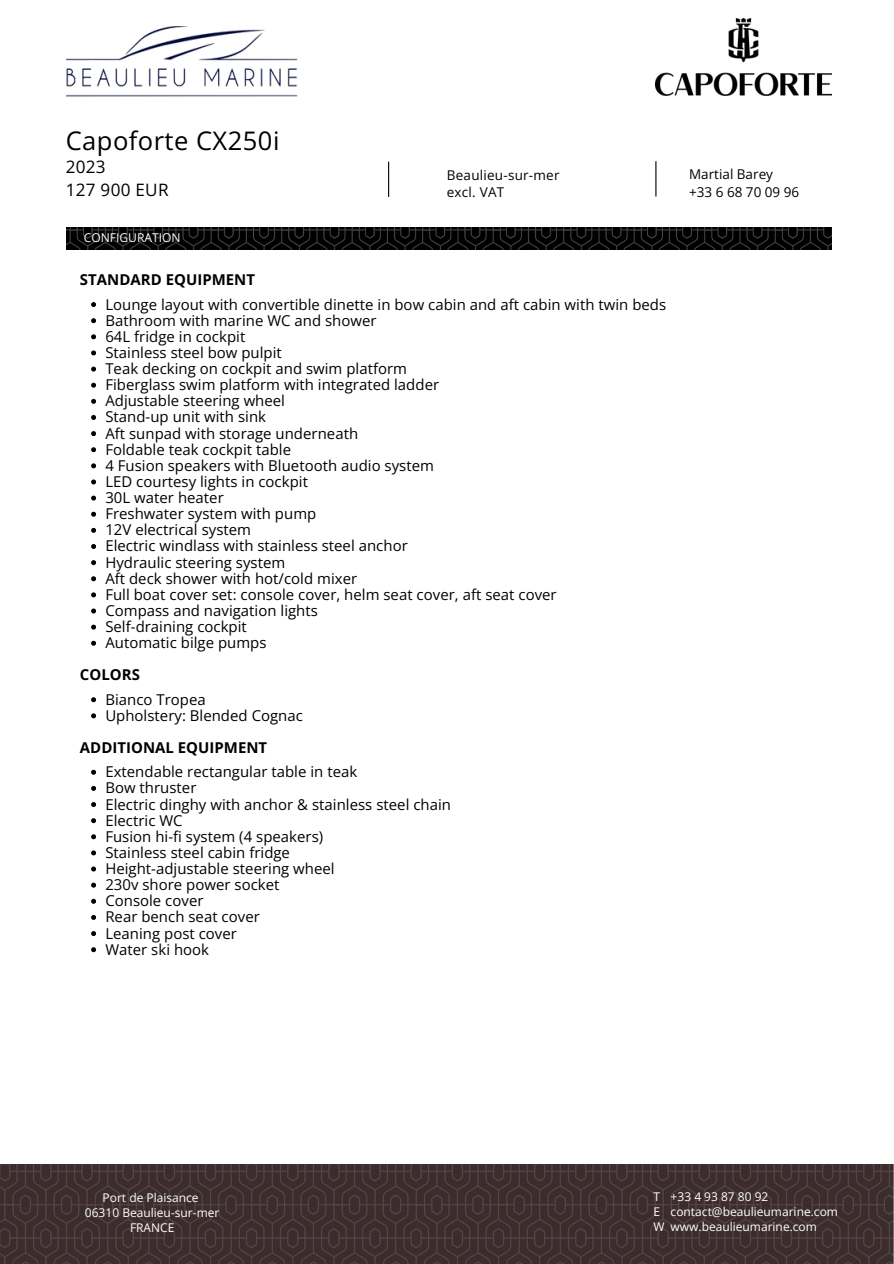
<style>
.page{position:relative;width:894px;height:1264px;background:#fff}
.page>*{position:absolute;margin:0;border:0;box-sizing:border-box;transform-origin:0 0}
.t1{font:25.5px "Open Sans";letter-spacing:.02em;color:#000}
.t2{font:17.1px/22.5px "Open Sans";letter-spacing:.015em;color:#000}
.t3{font:15px "Open Sans";color:#000}
.t4{font:700 15px "Open Sans";color:#000}
.t5{font:13.5px/18px "Open Sans";letter-spacing:.015em;color:#000}
.t6{font:12.15px "Open Sans";color:#fff}
.t7{font:12px/15px "Open Sans";color:#fff}
</style>
<div class="page">
<svg style="left:91px;top:302px;width:5px;height:5px"></svg>
<svg style="left:91px;top:318px;width:5px;height:5px"></svg>
<svg style="left:91px;top:334px;width:5px;height:5px"></svg>
<svg style="left:91px;top:350px;width:5px;height:5px"></svg>
<svg style="left:91px;top:366px;width:5px;height:5px"></svg>
<svg style="left:91px;top:383px;width:5px;height:5px"></svg>
<svg style="left:91px;top:399px;width:5px;height:5px"></svg>
<svg style="left:91px;top:415px;width:5px;height:5px"></svg>
<svg style="left:91px;top:431px;width:5px;height:5px"></svg>
<svg style="left:91px;top:447px;width:5px;height:5px"></svg>
<svg style="left:91px;top:463px;width:5px;height:5px"></svg>
<svg style="left:91px;top:479px;width:5px;height:5px"></svg>
<svg style="left:91px;top:495px;width:5px;height:5px"></svg>
<svg style="left:91px;top:512px;width:5px;height:4px"></svg>
<svg style="left:91px;top:528px;width:5px;height:5px"></svg>
<svg style="left:91px;top:544px;width:5px;height:5px"></svg>
<svg style="left:91px;top:560px;width:5px;height:5px"></svg>
<svg style="left:91px;top:576px;width:5px;height:5px"></svg>
<svg style="left:91px;top:592px;width:5px;height:5px"></svg>
<svg style="left:91px;top:608px;width:5px;height:5px"></svg>
<svg style="left:91px;top:624px;width:5px;height:5px"></svg>
<svg style="left:91px;top:640px;width:5px;height:5px"></svg>
<svg style="left:91px;top:697px;width:5px;height:5px"></svg>
<svg style="left:91px;top:713px;width:5px;height:5px"></svg>
<svg style="left:91px;top:769px;width:5px;height:5px"></svg>
<svg style="left:91px;top:786px;width:5px;height:5px"></svg>
<svg style="left:91px;top:802px;width:5px;height:5px"></svg>
<svg style="left:91px;top:818px;width:5px;height:5px"></svg>
<svg style="left:91px;top:834px;width:5px;height:5px"></svg>
<svg style="left:91px;top:850px;width:5px;height:5px"></svg>
<svg style="left:91px;top:866px;width:5px;height:5px"></svg>
<svg style="left:91px;top:882px;width:5px;height:5px"></svg>
<svg style="left:91px;top:898px;width:5px;height:5px"></svg>
<svg style="left:91px;top:915px;width:5px;height:4px"></svg>
<svg style="left:91px;top:931px;width:5px;height:5px"></svg>
<svg style="left:91px;top:947px;width:5px;height:5px"></svg>
<img style="left:67px;top:228px;width:764px;height:21px">
<img style="left:0;top:1164px;width:893px;height:99px">
<img style="left:67px;top:26px;width:230px;height:71px">
<hr style="left:388px;top:162px;width:1px;height:35px;background:#000">
<hr style="left:655px;top:161px;width:1px;height:35px;background:#000">
<img style="left:655px;top:19px;width:176px;height:76px">
<h1 class="t1" style="left:66px;top:122px;width:215px">Capoforte CX250i</h1>
<h5 class="t2" style="left:66px;top:155px;width:104px">2023<br>127 900 EUR</h5>
<p class="t5" style="left:689px;top:165px;width:111px">Martial Barey +33 6 68 70 09 96</p>
<p class="t5" style="left:446px;top:167px;width:114px;line-height:16.8px">Beaulieu-sur-mer excl. VAT</p>
<p class="t6" style="left:84px;top:229px;width:98px">CONFIGURATION</p>
<p class="t4" style="left:80px;top:269px;width:177px">STANDARD EQUIPMENT</p>
<p class="t3" style="left:105px;top:293px;width:562px">Lounge layout with convertible dinette in bow cabin and aft cabin with twin beds</p>
<h1 class="t3" style="left:105px;top:309px;width:273px">Bathroom with marine WC and shower</h1>
<h2 class="t3" style="left:105px;top:326px;width:141px">64L fridge in cockpit</h2>
<h4 class="t3" style="left:105px;top:342px;width:178px">Stainless steel bow pulpit</h4>
<h4 class="t3" style="left:105px;top:358px;width:303px">Teak decking on cockpit and swim platform</h4>
<p class="t3" style="left:105px;top:374px;width:335px">Fiberglass swim platform with integrated ladder</p>
<h5 class="t3" style="left:105px;top:390px;width:181px">Adjustable steering wheel</h5>
<h3 class="t3" style="left:105px;top:406px;width:162px">Stand-up unit with sink</h3>
<p class="t3" style="left:105px;top:422px;width:254px">Aft sunpad with storage underneath</p>
<p class="t3" style="left:105px;top:438px;width:187px">Foldable teak cockpit table</p>
<p class="t3" style="left:105px;top:455px;width:330px">4 Fusion speakers with Bluetooth audio system</p>
<p class="t3" style="left:105px;top:471px;width:204px">LED courtesy lights in cockpit</p>
<p class="t3" style="left:105px;top:487px;width:120px">30L water heater</p>
<p class="t3" style="left:105px;top:503px;width:212px">Freshwater system with pump</p>
<p class="t3" style="left:105px;top:519px;width:147px">12V electrical system</p>
<p class="t3" style="left:105px;top:535px;width:304px">Electric windlass with stainless steel anchor</p>
<p class="t3" style="left:105px;top:551px;width:181px">Hydraulic steering system</p>
<p class="t3" style="left:105px;top:567px;width:253px">Aft deck shower with hot/cold mixer</p>
<p class="t3" style="left:105px;top:584px;width:453px">Full boat cover set: console cover, helm seat cover, aft seat cover</p>
<p class="t3" style="left:105px;top:600px;width:214px">Compass and navigation lights</p>
<p class="t3" style="left:105px;top:616px;width:143px">Self-draining cockpit</p>
<p class="t3" style="left:105px;top:632px;width:163px">Automatic bilge pumps</p>
<p class="t4" style="left:80px;top:664px;width:61px">COLORS</p>
<p class="t3" style="left:105px;top:688px;width:102px">Bianco Tropea</p>
<p class="t3" style="left:105px;top:704px;width:199px">Upholstery: Blended Cognac</p>
<p class="t4" style="left:80px;top:737px;width:189px">ADDITIONAL EQUIPMENT</p>
<p class="t3" style="left:105px;top:761px;width:253px">Extendable rectangular table in teak</p>
<p class="t3" style="left:105px;top:777px;width:93px">Bow thruster</p>
<p class="t3" style="left:105px;top:793px;width:347px">Electric dinghy with anchor &amp; stainless steel chain</p>
<p class="t3" style="left:105px;top:809px;width:79px">Electric WC</p>
<h3 class="t3" style="left:105px;top:825px;width:219px">Fusion hi-fi system (4 speakers)</h3>
<p class="t3" style="left:105px;top:841px;width:186px">Stainless steel cabin fridge</p>
<p class="t3" style="left:105px;top:858px;width:231px">Height-adjustable steering wheel</p>
<h3 class="t3" style="left:105px;top:874px;width:176px">230v shore power socket</h3>
<p class="t3" style="left:105px;top:890px;width:100px">Console cover</p>
<p class="t3" style="left:105px;top:906px;width:156px">Rear bench seat cover</p>
<p class="t3" style="left:105px;top:922px;width:133px">Leaning post cover</p>
<p class="t3" style="left:105px;top:938px;width:105px">Water ski hook</p>
<p class="t7" style="left:103px;top:1190px;width:98px">Port de Plaisance</p>
<p class="t7" style="left:85px;top:1205px;width:136px">06310 Beaulieu-sur-mer</p>
<p class="t7" style="left:130px;top:1220px;width:46px">FRANCE</p>
<p class="t7" style="left:670px;top:1189px;width:99px">+33 4 93 87 80 92</p>
<p class="t7" style="left:670px;top:1204px;width:169px">contact@beaulieumarine.com</p>
<p class="t7" style="left:670px;top:1219px;width:148px">www.beaulieumarine.com</p>
<p class="t7" style="left:653px;top:1189px;width:8px">T<br>E</p>
<p class="t7" style="left:653px;top:1219px;width:13px">W</p>
</div>
